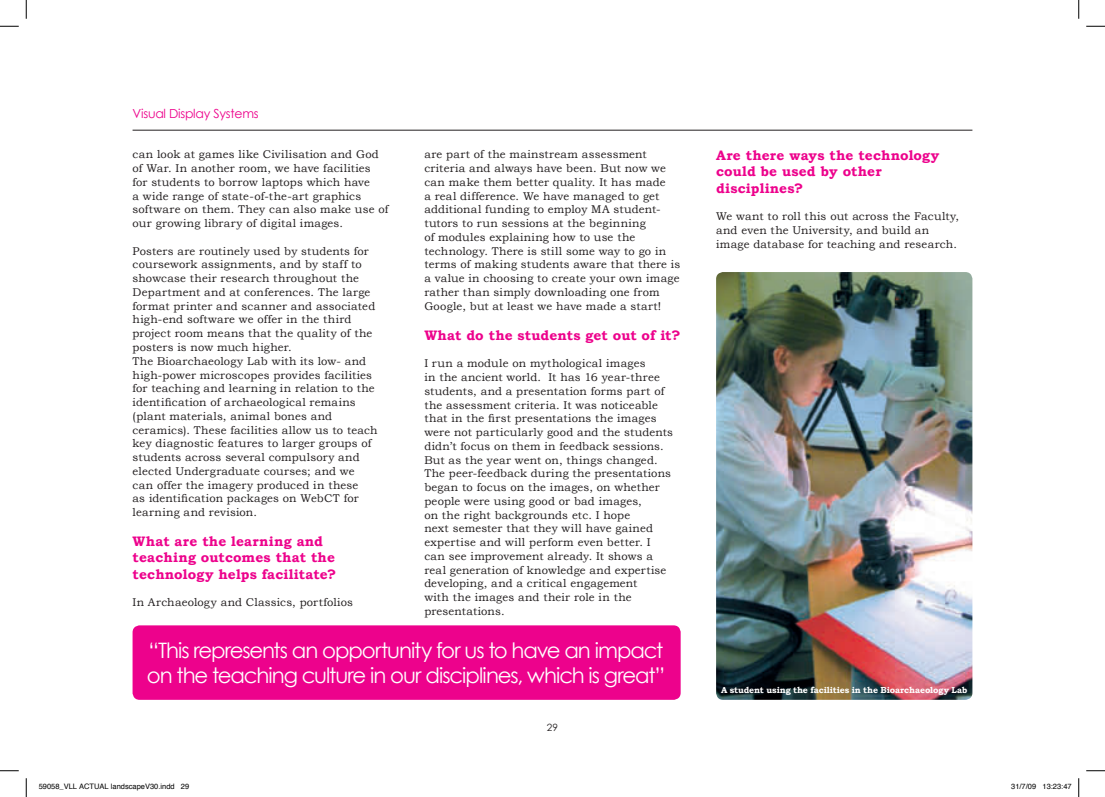
<style>
.page{position:relative;width:1105px;height:797px;background:#fff}
.page>*{position:absolute;margin:0;border:0;box-sizing:border-box;transform-origin:0 0}
.t1{font:21.25px/25.5px "Century Gothic";letter-spacing:-.045em;color:#fff}
.t2{font:700 13.75px/16.2px "Bookman Old Style";letter-spacing:.01em;color:#ed028c}
.t3{font:12.5px "Century Gothic";letter-spacing:-.02em;color:#ed028c}
.t4{font:11.25px/13.8px "Bookman Old Style";letter-spacing:.015em;color:#231f20}
.t5{font:10px "Century Gothic";color:#231f20}
.t6{font:700 8.75px "Bookman Old Style";letter-spacing:-.01em;color:#fff}
.t7{font:7.5px "Helvetica";color:#000}
</style>
<div class="page">
<img style="left:716px;top:272px;width:256px;height:427px">
<hr style="left:133px;top:130px;width:839px;height:1px;background:#231f20">
<div style="left:133px;top:625px;width:548px;height:74px;background:#ed028c;border-radius:7px"></div>
<svg style="left:0;top:25px;width:19px;height:2px"></svg>
<svg style="left:1086px;top:25px;width:19px;height:2px"></svg>
<svg style="left:0;top:770px;width:19px;height:1px"></svg>
<svg style="left:1086px;top:770px;width:19px;height:1px"></svg>
<svg style="left:25px;top:0;width:2px;height:19px"></svg>
<svg style="left:25px;top:778px;width:2px;height:19px"></svg>
<svg style="left:1078px;top:0;width:1px;height:19px"></svg>
<svg style="left:1078px;top:778px;width:1px;height:19px"></svg>
<p class="t3" style="left:133px;top:105px;width:128px">Visual Display Systems</p>
<p class="t4" style="left:133px;top:148px;width:257px">can look at games like Civilisation and God of War. In another room, we have facilities for students to borrow laptops which have<br>a wide range of state-of-the-art graphics software on them. They can also make use of our growing library of digital images.</p>
<p class="t4" style="left:133px;top:244px;width:244px">Posters are routinely used by students for coursework assignments, and by staff to showcase their research throughout the Department and at conferences. The large format printer and scanner and associated high-end software we offer in the third project room means that the quality of the posters is now much higher.</p>
<p class="t4" style="left:133px;top:354px;width:247px">The Bioarchaeology Lab with its low- and high-power microscopes provides facilities for teaching and learning in relation to the identification of archaeological remains (plant materials, animal bones and ceramics). These facilities allow us to teach key diagnostic features to larger groups of students across several compulsory and elected Undergraduate courses; and we can offer the imagery produced in these<br>as identification packages on WebCT for learning and revision.</p>
<p class="t2" style="left:133px;top:533px;width:205px">What are the learning and teaching outcomes that the technology helps facilitate?</p>
<p class="t4" style="left:133px;top:595px;width:222px">In Archaeology and Classics, portfolios</p>
<p class="t4" style="left:424px;top:148px;width:257px">are part of the mainstream assessment criteria and always have been. But now we can make them better quality. It has made<br>a real difference. We have managed to get additional funding to employ MA student&shy;tutors to run sessions at the beginning<br>of modules explaining how to use the technology. There is still some way to go in terms of making students aware that there is a value in choosing to create your own image rather than simply downloading one from Google, but at least we have made a start!</p>
<p class="t2" style="left:424px;top:327px;width:258px">What do the students get out of it?</p>
<p class="t4" style="left:424px;top:356px;width:250px">I run a module on mythological images<br>in the ancient world. It has 16 year-three students, and a presentation forms part of the assessment criteria. It was noticeable that in the first presentations the images were not particularly good and the students didn’t focus on them in feedback sessions.<br>But as the year went on, things changed.<br>The peer-feedback during the presentations began to focus on the images, on whether people were using good or bad images,<br>on the right backgrounds etc. I hope<br>next semester that they will have gained expertise and will perform even better. I can see improvement already. It shows a real generation of knowledge and expertise developing, and a critical engagement<br>with the images and their role in the presentations.</p>
<p class="t1" style="left:147px;top:637px;width:520px">“This represents an opportunity for us to have an impact on the teaching culture in our disciplines, which is great”</p>
<p class="t5" style="left:547px;top:721px;width:13px">29</p>
<p class="t2" style="left:716px;top:147px;width:225px">Are there ways the technology could be used by other disciplines?</p>
<p class="t4" style="left:716px;top:209px;width:245px">We want to roll this out across the Faculty, and even the University, and build an image database for teaching and research.</p>
<p class="t6" style="left:721px;top:685px;width:248px">A student using the facilities in the Bioarchaeology Lab</p>
<p class="t7" style="left:39px;top:780px;width:152px">59058_VLL ACTUAL landscapeV30.indd 29</p>
<p class="t7" style="left:1011px;top:780px;width:62px">31/7/09 13:23:47</p>
</div>
